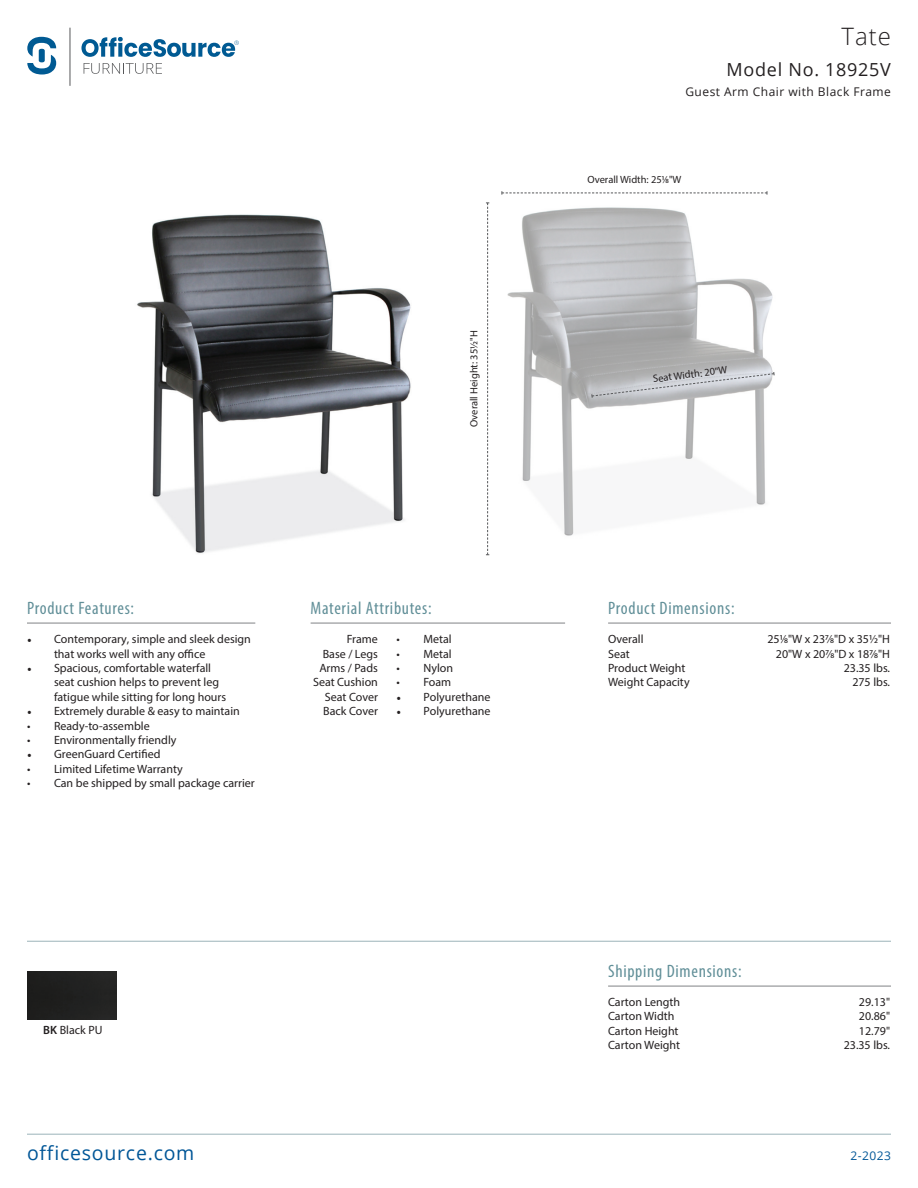
<style>
.page{position:relative;width:918px;height:1188px;background:#fff}
.page>*{position:absolute;margin:0;border:0;box-sizing:border-box;transform-origin:0 0}
.t1{font:300 24px "Open Sans";color:#231f20}
.t2{font:19.5px "Open Sans";letter-spacing:.04em;color:#005697}
.t3{font:condensed 18px "Myriad Pro";letter-spacing:.04em;color:#618f98}
.t4{font:18px "Open Sans";letter-spacing:.04em;color:#231f20}
.t5{font:12px/14.4px "Myriad Pro";color:#231f20}
.t6{font:12px "Open Sans";letter-spacing:.04em;color:#231f20}
.t7{font:12px "Open Sans";color:#005697}
.t8{font:10.5px "Myriad Pro";color:#231f20}
.s1{font-family:"Minion Pro"}
.s2{font-weight:600}
</style>
<div class="page">
<img style="left:137px;top:214px;width:274px;height:340px">
<svg style="left:84px;top:63px;width:78px;height:11px"></svg>
<hr style="left:70px;top:28px;width:1px;height:58px;background:#57585a">
<svg style="left:81px;top:37px;width:158px;height:20px"></svg>
<svg style="left:27px;top:37px;width:29px;height:38px"></svg>
<hr style="left:27px;top:1134px;width:864px;height:1px;background:#9bb3b9">
<hr style="left:27px;top:623px;width:228px;height:1px;background:#808285">
<hr style="left:311px;top:623px;width:254px;height:1px;background:#808285">
<hr style="left:608px;top:623px;width:283px;height:1px;background:#808285">
<hr style="left:608px;top:986px;width:283px;height:1px;background:#808285">
<hr style="left:27px;top:941px;width:864px;height:1px;background:#9bb3b9">
<div style="left:27px;top:972px;width:90px;height:47px;background:#202120"></div>
<img style="left:489px;top:202px;width:284px;height:334px">
<svg style="left:502px;top:191px;width:266px;height:4px"></svg>
<svg style="left:591px;top:372px;width:184px;height:26px"></svg>
<svg style="left:486px;top:202px;width:3px;height:353px"></svg>
<p class="t1" style="left:842px;top:20px;width:51px">Tate</p>
<p class="t4" style="left:727px;top:57px;width:166px">Model No. 18925V</p>
<p class="t6" style="left:685px;top:83px;width:207px">Guest Arm Chair with Black Frame</p>
<p class="t8" style="left:467px;top:427px;width:98px;rotate:-90deg">Overall Height: 351/2"H</p>
<p class="t8" style="left:587px;top:173px;width:96px">Overall Width: 251/8"W</p>
<p class="t8" style="left:652px;top:372px;width:76px;rotate:-7deg">Seat Width: 20"W</p>
<p class="t3" style="left:27px;top:598px;width:109px">Product Features:</p>
<p class="t5" style="left:54px;top:632px;width:198px;text-indent:-27px"><span class="s1">•</span> Contemporary, simple and sleek design that works well with any office</p>
<p class="t5" style="left:54px;top:661px;width:174px;text-indent:-27px"><span class="s1">•</span> Spacious, comfortable waterfall seat cushion helps to prevent leg fatigue while sitting for long hours</p>
<p class="t5" style="left:27px;top:704px;width:214px"><span class="s1">•</span> Extremely durable &amp; easy to maintain</p>
<p class="t5" style="left:27px;top:718px;width:124px">• Ready-to-assemble</p>
<p class="t5" style="left:27px;top:733px;width:151px">• Environmentally friendly</p>
<p class="t5" style="left:27px;top:747px;width:135px"><span class="s1">•</span> GreenGuard Certified</p>
<p class="t5" style="left:27px;top:761px;width:157px">• Limited Lifetime Warranty</p>
<p class="t5" style="left:27px;top:776px;width:229px">• Can be shipped by small package carrier</p>
<p class="t3" style="left:311px;top:598px;width:123px">Material Attributes:</p>
<p class="t3" style="left:608px;top:598px;width:128px">Product Dimensions:</p>
<p class="t5" style="left:608px;top:632px;width:37px">Overall</p>
<p class="t5" style="left:767px;top:632px;width:124px">251/8"W x 237/8"D x 351/2"H</p>
<p class="t5" style="left:608px;top:646px;width:23px">Seat</p>
<p class="t5" style="left:776px;top:646px;width:116px">20"W x 207/8"D x 187/8"H</p>
<p class="t5" style="left:608px;top:661px;width:79px">Product Weight</p>
<p class="t5" style="left:844px;top:661px;width:48px">23.35 lbs.</p>
<p class="t5" style="left:608px;top:675px;width:83px">Weight Capacity</p>
<p class="t5" style="left:852px;top:675px;width:39px">275 lbs.</p>
<p class="t5" style="left:396px;top:632px;width:57px">• Metal</p>
<p class="t5" style="left:396px;top:646px;width:57px">• Metal</p>
<p class="t5" style="left:396px;top:661px;width:58px">• Nylon</p>
<p class="t5" style="left:396px;top:675px;width:56px">• Foam</p>
<p class="t5" style="left:396px;top:689px;width:96px"><span class="s1">•</span> Polyurethane</p>
<p class="t5" style="left:396px;top:704px;width:96px"><span class="s1">•</span> Polyurethane</p>
<p class="t5" style="left:347px;top:632px;width:33px">Frame</p>
<p class="t5" style="left:323px;top:646px;width:57px">Base / Legs</p>
<p class="t5" style="left:319px;top:661px;width:60px">Arms / Pads</p>
<p class="t5" style="left:313px;top:675px;width:66px">Seat Cushion</p>
<p class="t5" style="left:325px;top:689px;width:55px">Seat Cover</p>
<p class="t5" style="left:323px;top:704px;width:56px">Back Cover</p>
<p class="t5" style="left:43px;top:1023px;width:61px"><span class="s2">BK</span> Black PU</p>
<p class="t3" style="left:608px;top:961px;width:135px">Shipping Dimensions:</p>
<p class="t5" style="left:608px;top:995px;width:74px">Carton Length</p>
<p class="t5" style="left:859px;top:995px;width:33px">29.13"</p>
<p class="t5" style="left:608px;top:1009px;width:68px">Carton Width</p>
<p class="t5" style="left:859px;top:1009px;width:33px">20.86"</p>
<p class="t5" style="left:608px;top:1023px;width:72px">Carton Height</p>
<p class="t5" style="left:859px;top:1023px;width:33px">12.79"</p>
<p class="t5" style="left:608px;top:1038px;width:73px">Carton Weight</p>
<p class="t5" style="left:844px;top:1038px;width:48px">23.35 lbs.</p>
<p class="t2" style="left:27px;top:1140px;width:169px">officesource.com</p>
<p class="t7" style="left:850px;top:1148px;width:42px">2-2023</p>
</div>
